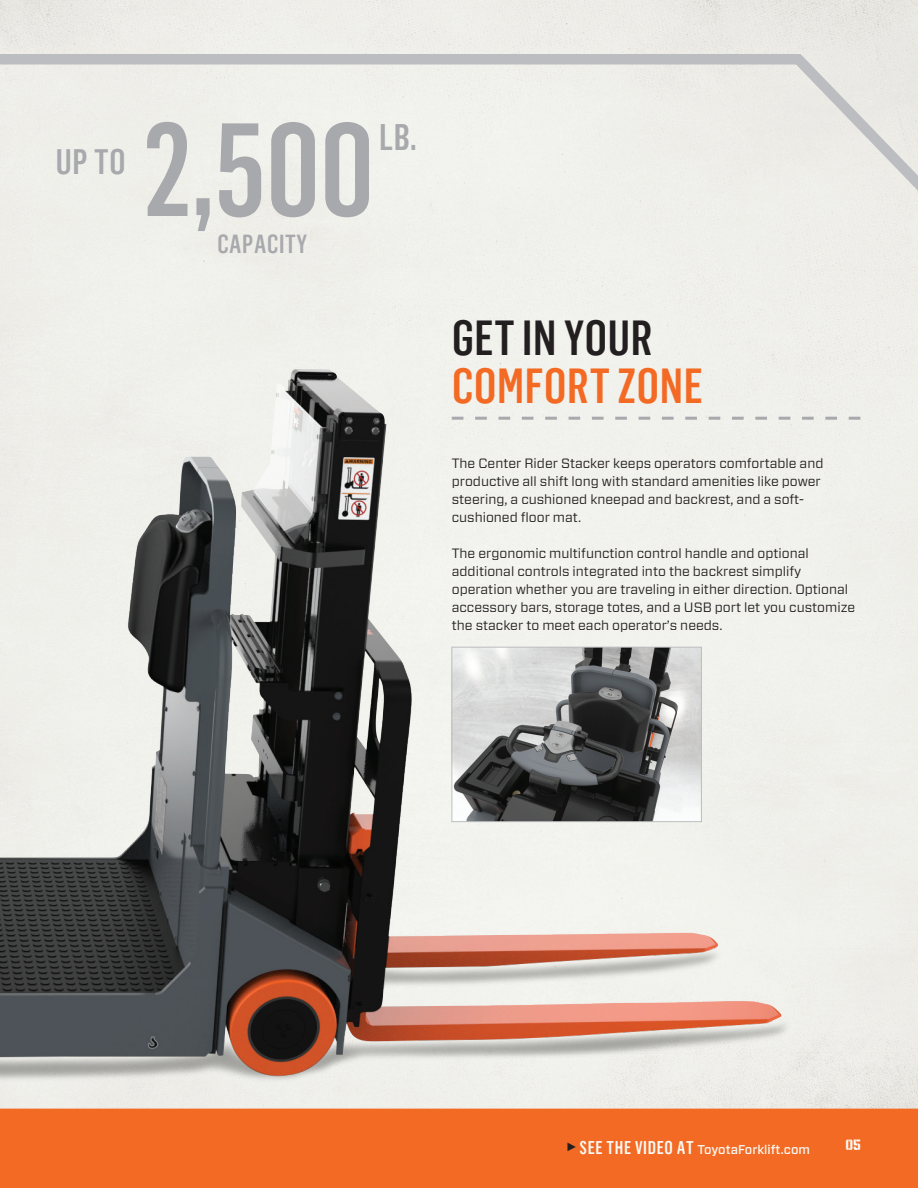
<style>
.page{position:relative;width:918px;height:1188px;background:#fff}
.page>*{position:absolute;margin:0;border:0;box-sizing:border-box;transform-origin:0 0}
.body_copy{font:500 129.9px "Flama Condensed";color:#a8a9ad}
.t1{font:500 48px "Flama Condensed";letter-spacing:.015em;color:#f36a24}
.t2{font:500 48px "Flama Condensed";letter-spacing:.015em;color:#231f20}
.body_copy-2{font:500 36.15px "Flama Condensed";color:#a8a9ad}
.t3{font:500 34.5px "Flama Condensed";color:#a8a9ad}
.t4{font:500 25.5px "Flama Condensed";letter-spacing:.025em;color:#a8a9ad}
.t5{font:15px "Numbers Prospekt";color:#fbfaf5}
.t6{font:13.5px/18px "Forza";color:#231f20}
.t7{font:500 12.75px "Forza";color:#fbfaf5}
.s1{font-family:"Flama Condensed";font-size:25.5px;color:#231f20}
.s2{font-family:"Flama Condensed";font-size:18px}
</style>
<div class="page">
<div style="left:0;top:0;width:918px;height:1109px;background:#efefea"></div>
<div style="left:0;top:1109px;width:918px;height:79px;background:#f36a24"></div>
<img style="left:0;top:290px;width:818px;height:804px">
<svg style="left:0;top:49px;width:918px;height:156px;background:#ebebe7"></svg>
<img style="left:454px;top:649px;width:245px;height:171px">
<div style="left:452px;top:647px;width:249px;height:175px;border:1px solid #bcbdc0"></div>
<svg style="left:452px;top:417px;width:408px;height:3px"></svg>
<p class="t3" style="left:56px;top:140px;width:71px">UP TO</p>
<p class="body_copy" style="left:143px;top:88px;width:233px">2,500</p>
<p class="body_copy-2" style="left:379px;top:114px;width:39px">LB.</p>
<p class="t4" style="left:217px;top:228px;width:91px">CAPACITY</p>
<p class="t2" style="left:452px;top:308px;width:202px">GET IN YOUR</p>
<p class="t1" style="left:452px;top:356px;width:252px">COMFORT ZONE</p>
<p class="t6" style="left:452px;top:454px;width:373px">The Center Rider Stacker keeps operators comfortable and productive all shift long with standard amenities like power steering, a cushioned kneepad and backrest, and a soft&shy;cushioned floor mat.</p>
<p class="t6" style="left:452px;top:544px;width:405px">The ergonomic multifunction control handle and optional additional controls integrated into the backrest simplify operation whether you are traveling in either direction. Optional accessory bars, storage totes, and a USB port let you customize the stacker to meet each operator’s needs.</p>
<p class="t7" style="left:566px;top:1141px;width:245px"><span class="s1">►</span> <span class="s2">SEE THE VIDEO AT</span> ToyotaForklift.com</p>
<p class="t5" style="left:846px;top:1138px;width:17px">05</p>
</div>
